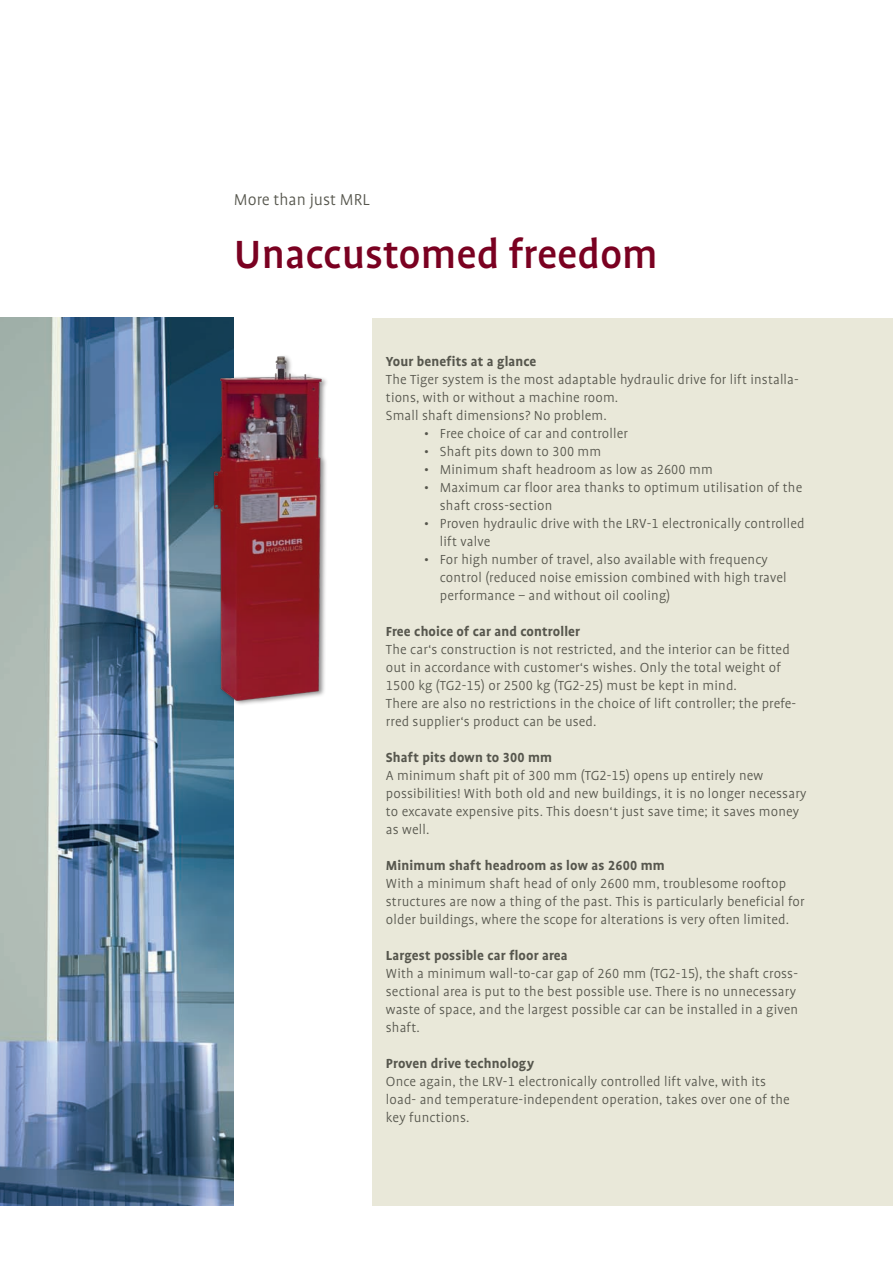
<style>
.page{position:relative;width:893px;height:1263px;background:#fff}
.page>*{position:absolute;margin:0;border:0;box-sizing:border-box;transform-origin:0 0}
.t1{font:500 45px "Bucher Profile";color:#7a0121}
.t2{font:300 18px "Bucher Profile";color:#56564d}
.t3{font:300 15px/18px "Bucher Profile";letter-spacing:.01em;color:#56564d}
.s1{font-weight:700}
</style>
<div class="page">
<div style="left:372px;top:318px;width:521px;height:887px;background:#e9e8d9"></div>
<img style="left:0;top:318px;width:234px;height:887px">
<img style="left:172px;top:344px;width:155px;height:370px">
<p class="t2" style="left:234px;top:190px;width:137px">More than just MRL</p>
<p class="t1" style="left:234px;top:232px;width:425px">Unaccustomed freedom</p>
<p class="t3" style="left:386px;top:353px;width:414px"><span class="s1">Your benefits at a glance<br></span>The Tiger system is the most adaptable hydraulic drive for lift installa&shy;tions, with or without a machine room.<br>Small shaft dimensions? No problem.</p>
<p class="t3" style="left:424px;top:425px;width:205px">• Free choice of car and controller</p>
<p class="t3" style="left:424px;top:443px;width:179px">• Shaft pits down to 300 mm</p>
<p class="t3" style="left:424px;top:461px;width:290px">• Minimum shaft headroom as low as 2600 mm</p>
<p class="t3" style="left:440px;top:479px;width:364px;text-indent:-16px">• Maximum car floor area thanks to optimum utilisation of the shaft cross-section</p>
<p class="t3" style="left:440px;top:515px;width:366px;text-indent:-16px">• Proven hydraulic drive with the LRV-1 electronically controlled lift valve</p>
<p class="t3" style="left:440px;top:551px;width:348px;text-indent:-16px">• For high number of travel, also available with frequency control (reduced noise emission combined with high travel performance – and without oil cooling)</p>
<p class="t3" style="left:386px;top:623px;width:412px"><span class="s1">Free choice of car and controller<br></span>The car‘s construction is not restricted, and the interior can be fitted out in accordance with customer‘s wishes. Only the total weight of 1500 kg (TG2-15) or 2500 kg (TG2-25) must be kept in mind.<br>There are also no restrictions in the choice of lift controller; the prefe&shy;rred supplier‘s product can be used.</p>
<p class="t3" style="left:386px;top:749px;width:422px"><span class="s1">Shaft pits down to 300 mm<br></span>A minimum shaft pit of 300 mm (TG2-15) opens up entirely new possibilities! With both old and new buildings, it is no longer necessary to excavate expensive pits. This doesn‘t just save time; it saves money as well.</p>
<p class="t3" style="left:386px;top:857px;width:420px"><span class="s1">Minimum shaft headroom as low as 2600 mm<br></span>With a minimum shaft head of only 2600 mm, troublesome rooftop structures are now a thing of the past. This is particularly beneficial for older buildings, where the scope for alterations is very often limited.</p>
<p class="t3" style="left:386px;top:947px;width:414px"><span class="s1">Largest possible car floor area<br></span>With a minimum wall-to-car gap of 260 mm (TG2-15), the shaft cross&shy;sectional area is put to the best possible use. There is no unnecessary waste of space, and the largest possible car can be installed in a given shaft.</p>
<p class="t3" style="left:386px;top:1055px;width:405px"><span class="s1">Proven drive technology<br></span>Once again, the LRV-1 electronically controlled lift valve, with its load- and temperature-independent operation, takes over one of the key functions.</p>
</div>
